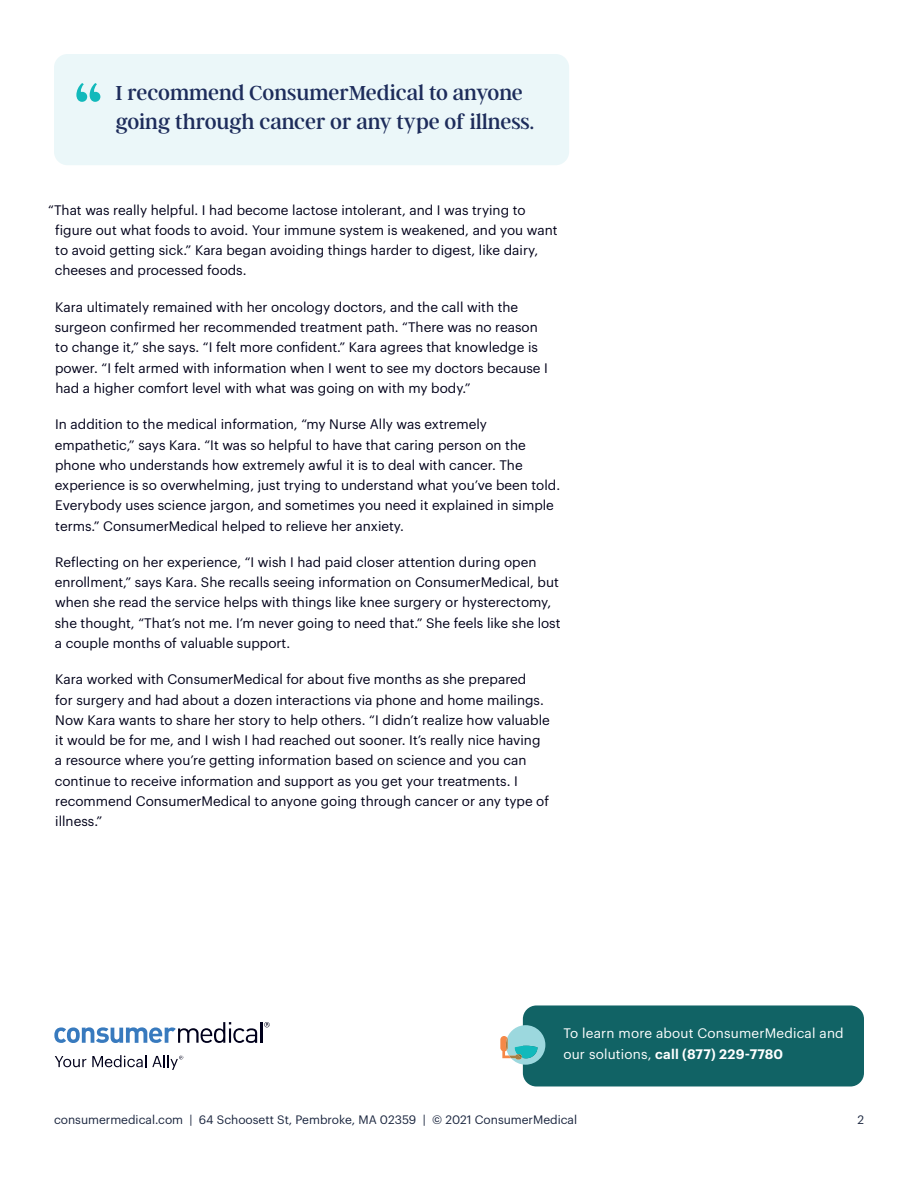
<style>
.page{position:relative;width:918px;height:1188px;background:#fff}
.page>*{position:absolute;margin:0;border:0;box-sizing:border-box;transform-origin:0 0}
.t1{font:82.5px "Argent CF";color:#12b9bb}
.t2{font:22.5px "Argent CF";letter-spacing:-.005em;color:#1d2c5b}
.t3{font:13.5px/20.2px "Graphik";color:#000119}
.t4{font:13.5px/20.2px "Graphik";letter-spacing:.015em;color:#fff}
.t5{font:12px "Graphik";color:#1a253e}
.s1{font-weight:600}
</style>
<div class="page">
<svg style="left:54px;top:1022px;width:203px;height:21px"></svg>
<hr style="left:260px;top:1022px;width:2px;height:21px;background:#00001b">
<svg style="left:264px;top:1022px;width:6px;height:5px"></svg>
<svg style="left:55px;top:1056px;width:31px;height:11px"></svg>
<svg style="left:92px;top:1055px;width:54px;height:12px"></svg>
<svg style="left:152px;top:1055px;width:31px;height:15px"></svg>
<div style="left:523px;top:1005px;width:341px;height:81px;background:#116365;border-radius:14px"></div>
<svg style="left:500px;top:1025px;width:45px;height:40px"></svg>
<div style="left:54px;top:54px;width:515px;height:111px;background:#ebf7f9;border-radius:14px"></div>
<h3 class="t1" style="left:73px;top:67px;width:30px">“</h3>
<h3 class="t2" style="left:116px;top:82px;width:409px">I recommend ConsumerMedical to anyone</h3>
<h3 class="t2" style="left:116px;top:110px;width:420px">going through cancer or any type of illness.</h3>
<p class="t3" style="left:55px;top:198px;width:504px;text-indent:-7px">“That was really helpful. I had become lactose intolerant, and I was trying to figure out what foods to avoid. Your immune system is weakened, and you want to avoid getting sick.” Kara began avoiding things harder to digest, like dairy, cheeses and processed foods.</p>
<p class="t3" style="left:55px;top:296px;width:495px">Kara ultimately remained with her oncology doctors, and the call with the surgeon confirmed her recommended treatment path. “There was no reason to change it,” she says. “I felt more confident.” Kara agrees that knowledge is power. “I felt armed with information when I went to see my doctors because I had a higher comfort level with what was going on with my body.”</p>
<p class="t3" style="left:55px;top:413px;width:507px">In addition to the medical information, “my Nurse Ally was extremely empathetic,” says Kara. “It was so helpful to have that caring person on the phone who understands how extremely awful it is to deal with cancer. The experience is so overwhelming, just trying to understand what you’ve been told.<br>Everybody uses science jargon, and sometimes you need it explained in simple terms.” ConsumerMedical helped to relieve her anxiety.</p>
<p class="t3" style="left:55px;top:551px;width:507px">Reflecting on her experience, “I wish I had paid closer attention during open enrollment,” says Kara. She recalls seeing information on ConsumerMedical, but when she read the service helps with things like knee surgery or hysterectomy, she thought, “That’s not me. I’m never going to need that.” She feels like she lost a couple months of valuable support.</p>
<p class="t3" style="left:55px;top:668px;width:497px">Kara worked with ConsumerMedical for about five months as she prepared<br>for surgery and had about a dozen interactions via phone and home mailings.<br>Now Kara wants to share her story to help others. “I didn’t realize how valuable it would be for me, and I wish I had reached out sooner. It’s really nice having a resource where you’re getting information based on science and you can continue to receive information and support as you get your treatments. I recommend ConsumerMedical to anyone going through cancer or any type of illness.”</p>
<p class="t4" style="left:563px;top:1022px;width:282px">To learn more about ConsumerMedical and our solutions, <span class="s1">call (877) 229-7780</span></p>
<p class="t5" style="left:54px;top:1111px;width:525px">consumermedical.com | 64 Schoosett St, Pembroke, MA 02359 | © 2021 ConsumerMedical</p>
<p class="t5" style="left:857px;top:1111px;width:8px">2</p>
</div>
